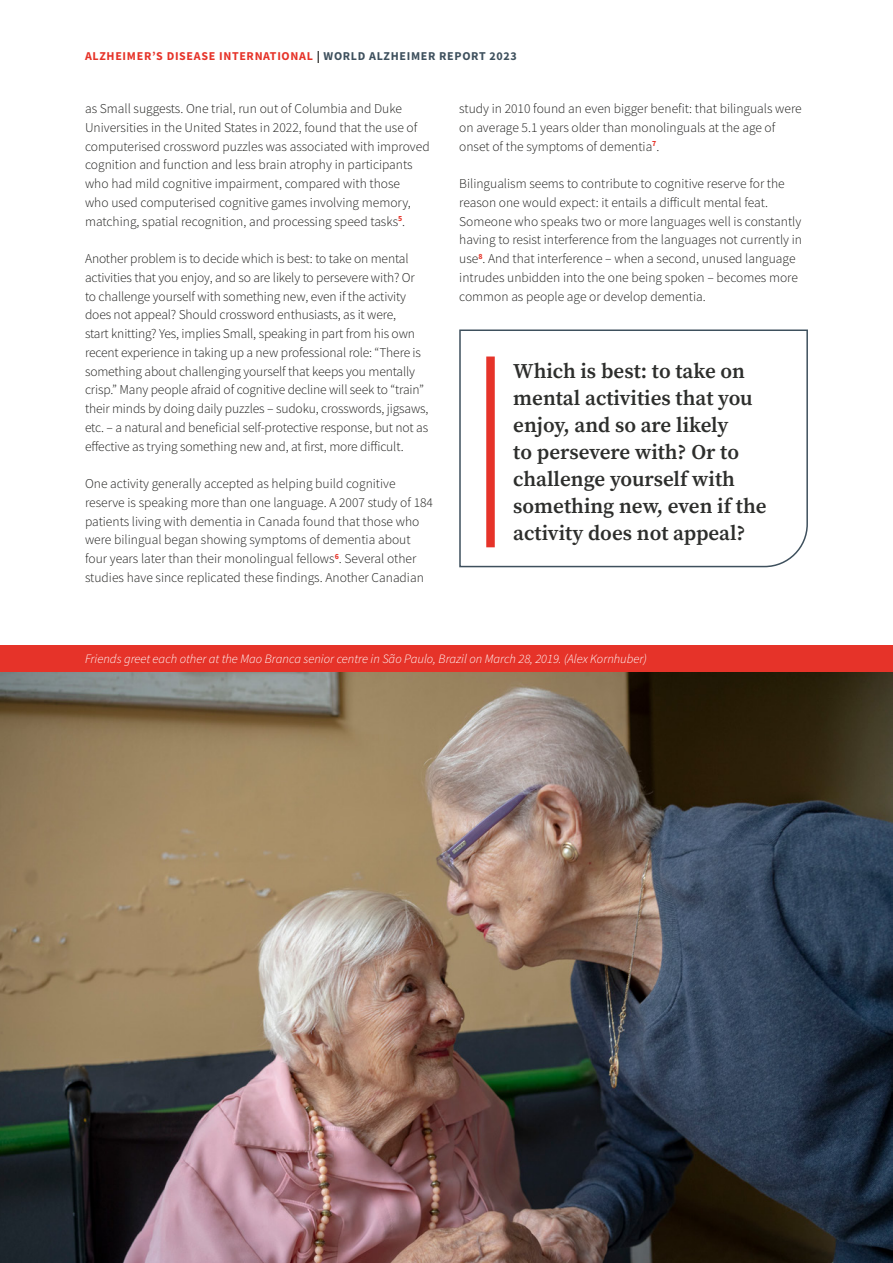
<style>
.page{position:relative;width:893px;height:1263px;background:#fff}
.page>*{position:absolute;margin:0;border:0;box-sizing:border-box;transform-origin:0 0}
.pull_quote{font:600 21px/27px "Source Serif Pro";color:#2d2e2c}
.body{font:300 13.5px/18.8px "Source Sans Pro";color:#1d1d1b}
.t1{font:italic 300 12.75px "Source Sans Pro";color:#fff}
.t2{font:700 12px "Source Sans Pro";letter-spacing:.055em;color:#e63329}
.s1{color:#1d1d1b}
.s2{color:#3e505d}
</style>
<div class="page">
<svg style="left:459px;top:329px;width:349px;height:239px"></svg>
<img style="left:0;top:671px;width:893px;height:592px">
<div style="left:0;top:645px;width:893px;height:26px;background:#e63329"></div>
<p class="t2" style="left:85px;top:48px;width:433px">ALZHEIMER’S DISEASE INTERNATIONAL <span class="s1">|</span> <span class="s2">WORLD ALZHEIMER REPORT 2023</span></p>
<p class="body" style="left:85px;top:99px;width:346px">as Small suggests. One trial, run out of Columbia and Duke Universities in the United States in 2022, found that the use of computerised crossword puzzles was associated with improved cognition and function and less brain atrophy in participants who had mild cognitive impairment, compared with those<br>who used computerised cognitive games involving memory, matching, spatial recognition, and processing speed tasks<sup>5</sup>.</p>
<p class="body" style="left:85px;top:249px;width:345px">Another problem is to decide which is best: to take on mental activities that you enjoy, and so are likely to persevere with? Or to challenge yourself with something new, even if the activity does not appeal? Should crossword enthusiasts, as it were,<br>start knitting? Yes, implies Small, speaking in part from his own recent experience in taking up a new professional role: “There is something about challenging yourself that keeps you mentally crisp.” Many people afraid of cognitive decline will seek to “train” their minds by doing daily puzzles – sudoku, crosswords, jigsaws, etc. – a natural and beneficial self-protective response, but not as effective as trying something new and, at first, more difficult.</p>
<p class="body" style="left:85px;top:474px;width:350px">One activity generally accepted as helping build cognitive reserve is speaking more than one language. A 2007 study of 184 patients living with dementia in Canada found that those who were bilingual began showing symptoms of dementia about four years later than their monolingual fellows<sup>6</sup>. Several other studies have since replicated these findings. Another Canadian</p>
<p class="body" style="left:459px;top:99px;width:344px">study in 2010 found an even bigger benefit: that bilinguals were on average 5.1 years older than monolinguals at the age of onset of the symptoms of dementia<sup>7</sup>.</p>
<p class="body" style="left:459px;top:174px;width:344px">Bilingualism seems to contribute to cognitive reserve for the reason one would expect: it entails a difficult mental feat.<br>Someone who speaks two or more languages well is constantly having to resist interference from the languages not currently in use<sup>8</sup>. And that interference – when a second, unused language intrudes unbidden into the one being spoken – becomes more common as people age or develop dementia.</p>
<p class="pull_quote" style="left:513px;top:358px;width:255px">Which is best: to take on mental activities that you enjoy, and so are likely<br>to persevere with? Or to challenge yourself with something new, even if the activity does not appeal?</p>
<p class="t1" style="left:85px;top:651px;width:564px">Friends greet each other at the Mao Branca senior centre in São Paulo, Brazil on March 28, 2019. (Alex Kornhuber)</p>
</div>
